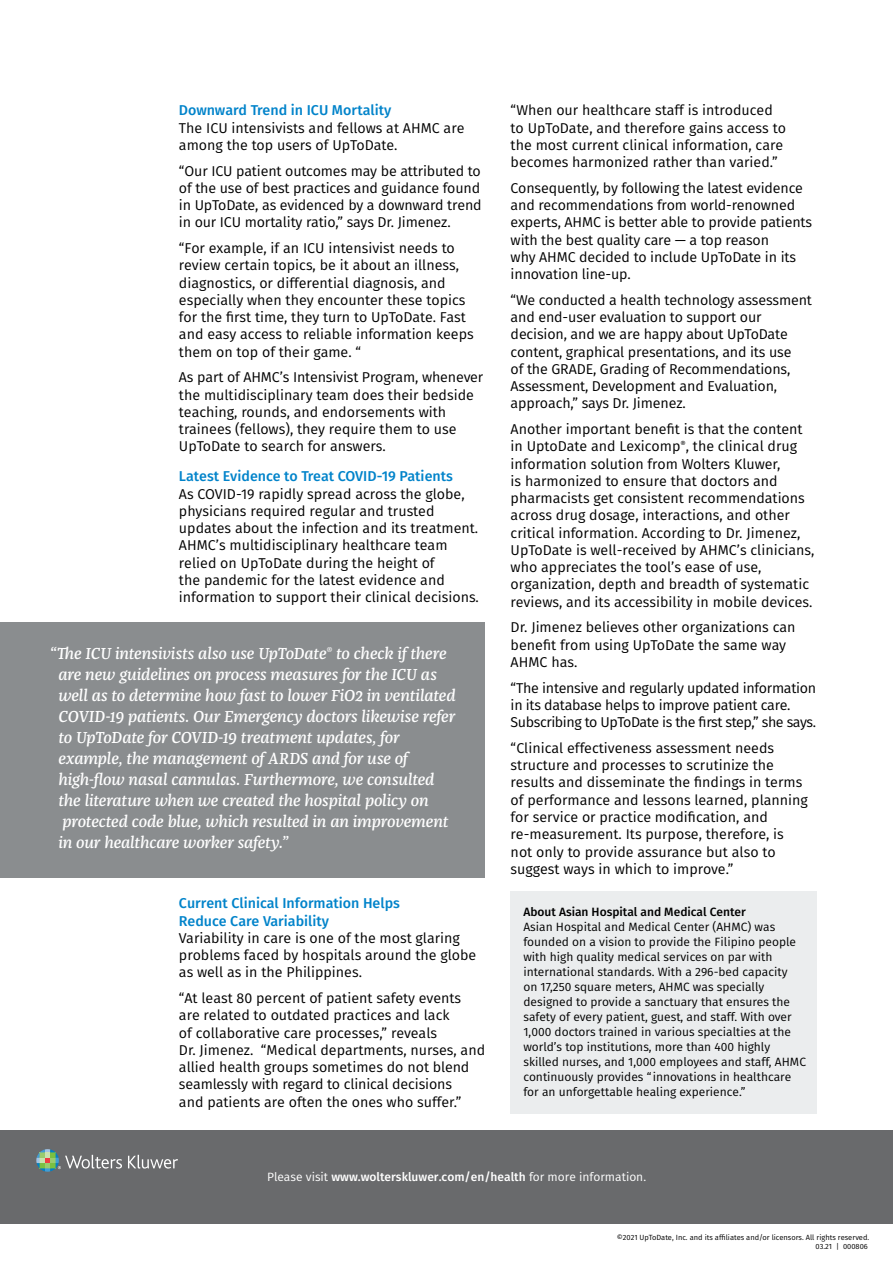
<style>
.page{position:relative;width:893px;height:1263px;background:#fff}
.page>*{position:absolute;margin:0;border:0;box-sizing:border-box;transform-origin:0 0}
.Callout_Quote__white{font:italic 500 16.5px/21px "Franziska Pro";letter-spacing:-.01em;color:#fff}
.Body_text_9_5_12_pt{font:14.25px/17.2px "Fira Sans";color:#000}
.Body_text_9_5_12_pt-2{font:14.25px/17.2px "Fira Sans";letter-spacing:-.02em;color:#000}
.Body_Subhead_Medium{font:500 14.25px/17.2px "Fira Sans";color:#0083ca}
.Body_text_9_5_12_pt-3{font:12px/15px "Fira Sans";color:#000}
.t1{font:500 12px "Fira Sans";color:#fff}
.Body_Subhead_Medium-2{font:500 12px "Fira Sans";color:#000}
.Copyright_text_5_6_p{font:7.5px "Fira Sans";color:#000}
.s1{font-weight:400}
</style>
<div class="page">
<div style="left:0;top:1130px;width:893px;height:93px;background:#696a6c"></div>
<svg style="left:128px;top:1155px;width:50px;height:13px"></svg>
<svg style="left:36px;top:1149px;width:86px;height:23px"></svg>
<div style="left:0;top:622px;width:485px;height:256px;background:#8a8d8f"></div>
<div style="left:511px;top:892px;width:306px;height:222px;background:#ebedee"></div>
<p class="Body_Subhead_Medium" style="left:179px;top:101px;width:214px">Downward Trend in ICU Mortality</p>
<p class="Body_text_9_5_12_pt" style="left:179px;top:119px;width:287px">The ICU intensivists and fellows at AHMC are among the top users of UpToDate.</p>
<p class="Body_text_9_5_12_pt" style="left:179px;top:162px;width:304px;text-align:justify">“Our ICU patient outcomes may be attributed to of the use of best practices and guidance found in UpToDate, as evidenced by a downward trend in our ICU mortality ratio,” says Dr. Jimenez.</p>
<p class="Body_text_9_5_12_pt" style="left:179px;top:239px;width:296px">“For example, if an ICU intensivist needs to review certain topics, be it about an illness, diagnostics, or differential diagnosis, and especially when they encounter these topics for the first time, they turn to UpToDate. Fast and easy access to reliable information keeps them on top of their game. “</p>
<p class="Body_text_9_5_12_pt" style="left:179px;top:368px;width:306px">As part of AHMC’s Intensivist Program, whenever the multidisciplinary team does their bedside teaching, rounds, and endorsements with trainees (fellows), they require them to use UpToDate to search for answers.</p>
<p class="Body_Subhead_Medium" style="left:179px;top:467px;width:275px">Latest Evidence to Treat COVID-19 Patients</p>
<p class="Body_text_9_5_12_pt" style="left:179px;top:485px;width:301px">As COVID-19 rapidly spread across the globe, physicians required regular and trusted updates about the infection and its treatment.<br>AHMC’s multidisciplinary healthcare team relied on UpToDate during the height of<br>the pandemic for the latest evidence and information to support their clinical decisions.</p>
<p class="Callout_Quote__white" style="left:58px;top:643px;width:399px;text-indent:-9px">“The ICU intensivists also use UpToDate<sup>®</sup> to check if there are new guidelines on process measures for the ICU as well as to determine how fast to lower FiO2 in ventilated COVID-19 patients. Our Emergency doctors likewise refer to UpToDate for COVID-19 treatment updates, for example, the management of ARDS and for use of high-flow nasal cannulas. Furthermore, we consulted the literature when we created the hospital policy on protected code blue, which resulted in an improvement in our healthcare worker safety.”</p>
<p class="Body_Subhead_Medium" style="left:179px;top:894px;width:222px">Current Clinical Information Helps<br>Reduce Care Variability</p>
<p class="Body_text_9_5_12_pt" style="left:179px;top:929px;width:299px">Variability in care is one of the most glaring problems faced by hospitals around the globe as well as in the Philippines.</p>
<p class="Body_text_9_5_12_pt" style="left:179px;top:989px;width:308px">“At least 80 percent of patient safety events are related to outdated practices and lack<br>of collaborative care processes,” reveals<br>Dr. Jimenez. “Medical departments, nurses, and allied health groups sometimes do not blend seamlessly with regard to clinical decisions<br>and patients are often the ones who suffer.”</p>
<p class="Body_text_9_5_12_pt" style="left:511px;top:101px;width:277px">“When our healthcare staff is introduced to UpToDate, and therefore gains access to the most current clinical information, care becomes harmonized rather than varied.”</p>
<p class="Body_text_9_5_12_pt" style="left:511px;top:179px;width:303px">Consequently, by following the latest evidence and recommendations from world-renowned experts, AHMC is better able to provide patients with the best quality care — a top reason<br>why AHMC decided to include UpToDate in its innovation line-up.</p>
<p class="Body_text_9_5_12_pt" style="left:511px;top:291px;width:303px">“We conducted a health technology assessment and end-user evaluation to support our decision, and we are happy about UpToDate content, graphical presentations, and its use<br>of the GRADE, Grading of Recommendations, Assessment, Development and Evaluation, approach,” says Dr. Jimenez.</p>
<p class="Body_text_9_5_12_pt" style="left:511px;top:420px;width:305px">Another important benefit is that the content in UptoDate and Lexicomp<sup>®</sup>, the clinical drug information solution from Wolters Kluwer,<br>is harmonized to ensure that doctors and pharmacists get consistent recommendations across drug dosage, interactions, and other critical information. According to Dr. Jimenez, UpToDate is well-received by AHMC’s clinicians, who appreciates the tool’s ease of use, organization, depth and breadth of systematic reviews, and its accessibility in mobile devices.</p>
<p class="Body_text_9_5_12_pt" style="left:511px;top:618px;width:286px">Dr. Jimenez believes other organizations can benefit from using UpToDate the same way<br>AHMC has.</p>
<p class="Body_text_9_5_12_pt-2" style="left:511px;top:679px;width:307px">“The intensive and regularly updated information in its database helps to improve patient care.<br>Subscribing to UpToDate is the first step,” she says.</p>
<p class="Body_text_9_5_12_pt" style="left:511px;top:739px;width:299px">“Clinical effectiveness assessment needs structure and processes to scrutinize the results and disseminate the findings in terms of performance and lessons learned, planning for service or practice modification, and re-measurement. Its purpose, therefore, is not only to provide assurance but also to suggest ways in which to improve.”</p>
<p class="Body_Subhead_Medium-2" style="left:523px;top:902px;width:224px">About Asian Hospital and Medical Center</p>
<p class="Body_text_9_5_12_pt-3" style="left:523px;top:919px;width:284px">Asian Hospital and Medical Center (AHMC) was founded on a vision to provide the Filipino people with high quality medical services on par with international standards. With a 296-bed capacity<br>on 17,250 square meters, AHMC was specially designed to provide a sanctuary that ensures the safety of every patient, guest, and staff. With over 1,000 doctors trained in various specialties at the world’s top institutions, more than 400 highly skilled nurses, and 1,000 employees and staff, AHMC continuously provides “innovations in healthcare for an unforgettable healing experience.”</p>
<p class="t1" style="left:267px;top:1167px;width:381px"><span class="s1">Please visit</span> www.wolterskluwer.com/en/health <span class="s1">for more information.</span></p>
<p class="Copyright_text_5_6_p" style="left:617px;top:1232px;width:254px">©2021 UpToDate, Inc. and its affiliates and/or licensors. All rights reserved.</p>
<p class="Copyright_text_5_6_p" style="left:815px;top:1241px;width:54px">03.21 | 000806</p>
</div>
